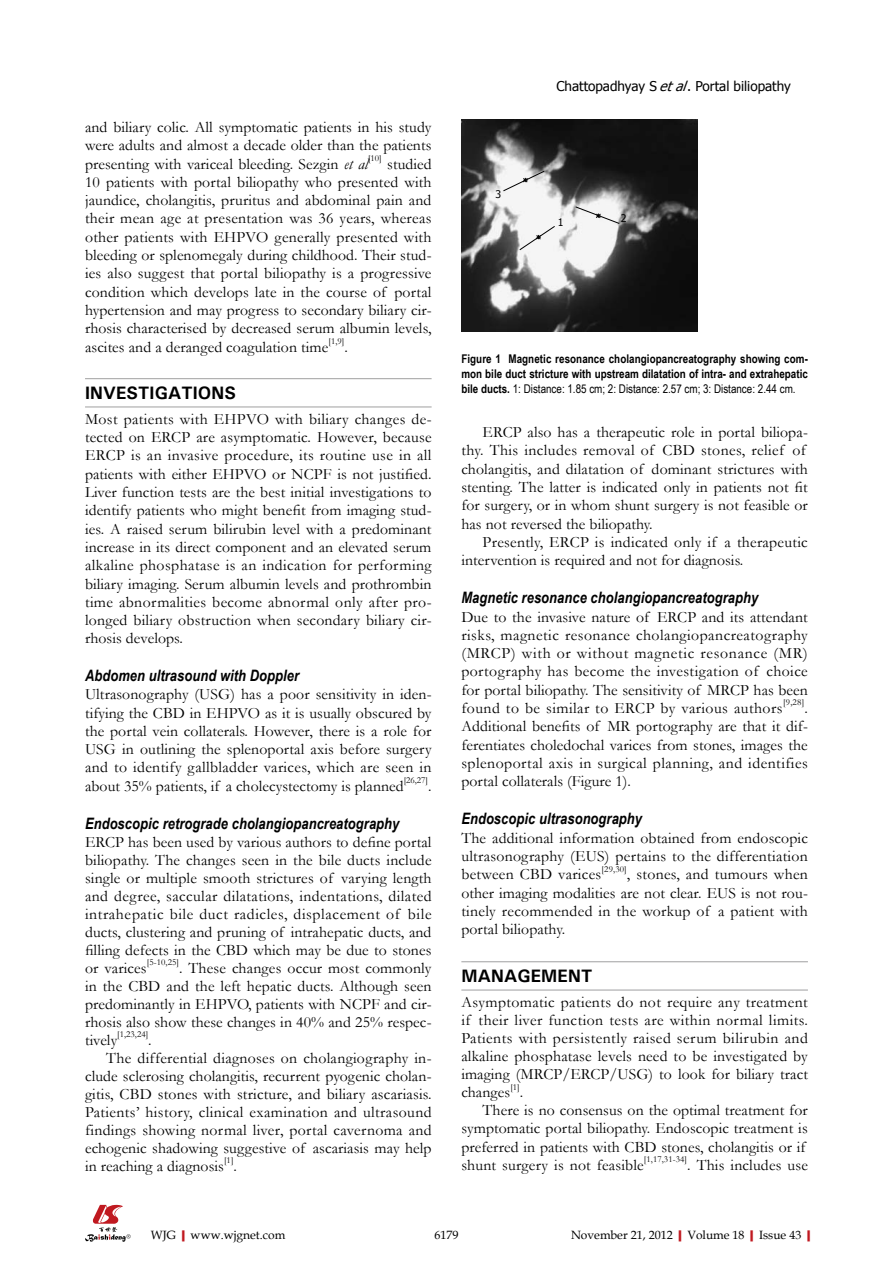
<style>
.page{position:relative;width:893px;height:1263px;background:#fff}
.page>*{position:absolute;margin:0;border:0;box-sizing:border-box;transform-origin:0 0}
.t1{font:700 18px "Univers";letter-spacing:.005em;color:#000}
.t2{font:15.75px/18.3px "Garamond";letter-spacing:.005em;color:#000;text-align:justify}
.t3{font:italic 700 15.75px "Arial Narrow";letter-spacing:.005em;color:#000}
.t4{font:15.75px "Garamond";letter-spacing:.025em;color:#000}
.t5{font:13.5px "Tahoma";color:#000}
.t6{font:700 12px/15px "Arial Narrow";color:#000;text-align:justify}
.t7{font:12px "Book Antiqua";color:#000}
.t8{font:10.5px "Tahoma";color:#000}
.t9{font:9.15px "Garamond";letter-spacing:.01em;color:#000}
.s1{font-style:italic}
.s2{font-weight:400}
.s3{font-weight:700;color:#c01920}
</style>
<div class="page">
<svg style="left:85px;top:1205px;width:46px;height:37px"></svg>
<hr style="left:85px;top:378px;width:347px;height:1px;background:#9f9fa0">
<hr style="left:85px;top:407px;width:347px;height:1px;background:#9f9fa0">
<img style="left:461px;top:119px;width:237px;height:213px">
<svg style="left:575px;top:206px;width:45px;height:18px"></svg>
<svg style="left:503px;top:171px;width:42px;height:20px"></svg>
<svg style="left:519px;top:226px;width:36px;height:24px"></svg>
<hr style="left:461px;top:961px;width:347px;height:1px;background:#9f9fa0">
<hr style="left:461px;top:990px;width:347px;height:1px;background:#9f9fa0">
<p class="t2" style="left:85px;top:117px;width:348px">and biliary colic. All symptomatic patients in his study were adults and almost a decade older than the patients presenting with variceal bleeding. Sezgin <span class="s1">et al</span></p>
<p class="t9" style="left:368px;top:152px;width:15px">[10]</p>
<p class="t2" style="left:85px;top:154px;width:348px;text-indent:302px">studied 10 patients with portal biliopathy who presented with jaundice, cholangitis, pruritus and abdominal pain and their mean age at presentation was 36 years, whereas other patients with EHPVO generally presented with bleeding or splenomegaly during childhood. Their stud&shy;ies also suggest that portal biliopathy is a progressive condition which develops late in the course of portal hypertension and may progress to secondary biliary cir&shy;rhosis characterised by decreased serum albumin levels, ascites and a deranged coagulation time</p>
<p class="t9" style="left:328px;top:335px;width:17px">[1,9]</p>
<p class="t2" style="left:344px;top:337px;width:5px">.</p>
<p class="t1" style="left:85px;top:382px;width:153px">INVESTIGATIONS</p>
<p class="t2" style="left:85px;top:409px;width:348px">Most patients with EHPVO with biliary changes de&shy;tected on ERCP are asymptomatic. However, because ERCP is an invasive procedure, its routine use in all patients with either EHPVO or NCPF is not justified.<br>Liver function tests are the best initial investigations to identify patients who might benefit from imaging stud&shy;ies. A raised serum bilirubin level with a predominant increase in its direct component and an elevated serum alkaline phosphatase is an indication for performing biliary imaging. Serum albumin levels and prothrombin time abnormalities become abnormal only after pro&shy;longed biliary obstruction when secondary biliary cir&shy;rhosis develops.</p>
<p class="t3" style="left:85px;top:664px;width:216px">Abdomen ultrasound with Doppler</p>
<p class="t2" style="left:85px;top:685px;width:348px">Ultrasonography (USG) has a poor sensitivity in iden&shy;tifying the CBD in EHPVO as it is usually obscured by the portal vein collaterals. However, there is a role for USG in outlining the splenoportal axis before surgery and to identify gallbladder varices, which are seen in about 35% patients, if a cholecystectomy is planned</p>
<p class="t9" style="left:404px;top:774px;width:26px">[26,27]</p>
<p class="t2" style="left:428px;top:776px;width:5px">.</p>
<p class="t3" style="left:85px;top:811px;width:316px">Endoscopic retrograde cholangiopancreatography</p>
<p class="t2" style="left:85px;top:832px;width:348px">ERCP has been used by various authors to define portal biliopathy. The changes seen in the bile ducts include single or multiple smooth strictures of varying length and degree, saccular dilatations, indentations, dilated intrahepatic bile duct radicles, displacement of bile ducts, clustering and pruning of intrahepatic ducts, and filling defects in the CBD which may be due to stones or varices</p>
<p class="t9" style="left:147px;top:956px;width:34px">[5-10,25]</p>
<p class="t2" style="left:85px;top:958px;width:348px;text-indent:94px">. These changes occur most commonly in the CBD and the left hepatic ducts. Although seen predominantly in EHPVO, patients with NCPF and cir&shy;rhosis also show these changes in 40% and 25% respec&shy;tively</p>
<p class="t9" style="left:117px;top:1028px;width:32px">[1,23,24]</p>
<p class="t2" style="left:148px;top:1030px;width:5px">.</p>
<p class="t2" style="left:106px;top:1048px;width:327px">The differential diagnoses on cholangiography in-</p>
<p class="t2" style="left:85px;top:1066px;width:348px">clude sclerosing cholangitis, recurrent pyogenic cholan-</p>
<p class="t2" style="left:85px;top:1084px;width:348px">gitis, CBD stones with stricture, and biliary ascariasis.</p>
<p class="t4" style="left:85px;top:1101px;width:348px">Patients’ history, clinical examination and ultrasound</p>
<p class="t2" style="left:85px;top:1120px;width:348px">findings showing normal liver, portal cavernoma and</p>
<p class="t2" style="left:85px;top:1138px;width:348px">echogenic shadowing suggestive of ascariasis may help</p>
<p class="t2" style="left:85px;top:1156px;width:140px">in reaching a diagnosis</p>
<p class="t9" style="left:224px;top:1154px;width:11px">[1]</p>
<p class="t2" style="left:234px;top:1156px;width:5px">.</p>
<p class="t8" style="left:495px;top:187px;width:7px">3</p>
<p class="t5" style="left:556px;top:77px;width:236px">Chattopadhyay S <span class="s1">etal</span>. Portal biliopathy</p>
<p class="t8" style="left:558px;top:215px;width:7px">1</p>
<p class="t8" style="left:621px;top:211px;width:7px">2</p>
<p class="t6" style="left:461px;top:351px;width:348px">Figure 1 Magnetic resonance cholangiopancreatography showing com&shy;mon bile duct stricture with upstream dilatation of intra- and extrahepatic bile ducts. <span class="s2">1: Distance: 1.85 cm; 2: Distance: 2.57 cm; 3: Distance: 2.44 cm.</span></p>
<p class="t2" style="left:461px;top:422px;width:348px;text-align:left;text-indent:21px">ERCP also has a therapeutic role in portal biliopa&shy;thy. This includes removal of CBD stones, relief of cholangitis, and dilatation of dominant strictures with stenting. The latter is indicated only in patients not fit for surgery, or in whom shunt surgery is not feasible or has not reversed the biliopathy.</p>
<p class="t2" style="left:461px;top:532px;width:348px;text-indent:21px">Presently, ERCP is indicated only if a therapeutic intervention is required and not for diagnosis.</p>
<p class="t3" style="left:461px;top:586px;width:298px">Magnetic resonance cholangiopancreatography</p>
<p class="t2" style="left:461px;top:607px;width:348px">Due to the invasive nature of ERCP and its attendant risks, magnetic resonance cholangiopancreatography (MRCP) with or without magnetic resonance (MR) portography has become the investigation of choice for portal biliopathy. The sensitivity of MRCP has been found to be similar to ERCP by various authors</p>
<p class="t9" style="left:783px;top:696px;width:23px">[9,28]</p>
<p class="t2" style="left:461px;top:698px;width:348px;text-indent:343px">.<br>Additional benefits of MR portography are that it dif&shy;ferentiates choledochal varices from stones, images the splenoportal axis in surgical planning, and identifies portal collaterals (Figure 1).</p>
<p class="t3" style="left:461px;top:807px;width:182px">Endoscopic ultrasonography</p>
<p class="t2" style="left:461px;top:828px;width:348px">The additional information obtained from endoscopic ultrasonography (EUS) pertains to the differentiation between CBD varices</p>
<p class="t9" style="left:602px;top:863px;width:27px">[29,30]</p>
<p class="t2" style="left:461px;top:865px;width:348px;text-indent:166px">, stones, and tumours when other imaging modalities are not clear. EUS is not rou&shy;tinely recommended in the workup of a patient with portal biliopathy.</p>
<p class="t1" style="left:461px;top:964px;width:132px">MANAGEMENT</p>
<p class="t2" style="left:461px;top:993px;width:348px">Asymptomatic patients do not require any treatment if their liver function tests are within normal limits.<br>Patients with persistently raised serum bilirubin and alkaline phosphatase levels need to be investigated by imaging (MRCP/ERCP/USG) to look for biliary tract changes</p>
<p class="t9" style="left:510px;top:1080px;width:11px">[1]</p>
<p class="t2" style="left:520px;top:1082px;width:5px">.</p>
<p class="t2" style="left:483px;top:1100px;width:327px">There is no consensus on the optimal treatment for</p>
<p class="t2" style="left:461px;top:1119px;width:348px">symptomatic portal biliopathy. Endoscopic treatment is</p>
<p class="t2" style="left:461px;top:1137px;width:346px">preferred in patients with CBD stones, cholangitis or if</p>
<p class="t2" style="left:461px;top:1155px;width:184px">shunt surgery is not feasible</p>
<p class="t9" style="left:644px;top:1153px;width:45px">[1,17,31-34]</p>
<p class="t2" style="left:687px;top:1155px;width:122px">. This includes use</p>
<p class="t7" style="left:151px;top:1226px;width:136px">WJG<span class="s3">|</span>www.wjgnet.com</p>
<p class="t7" style="left:434px;top:1226px;width:25px">6179</p>
<p class="t7" style="left:571px;top:1226px;width:246px">November 21, 2012<span class="s3">|</span>Volume 18<span class="s3">|</span>Issue 43<span class="s3">|</span></p>
</div>
